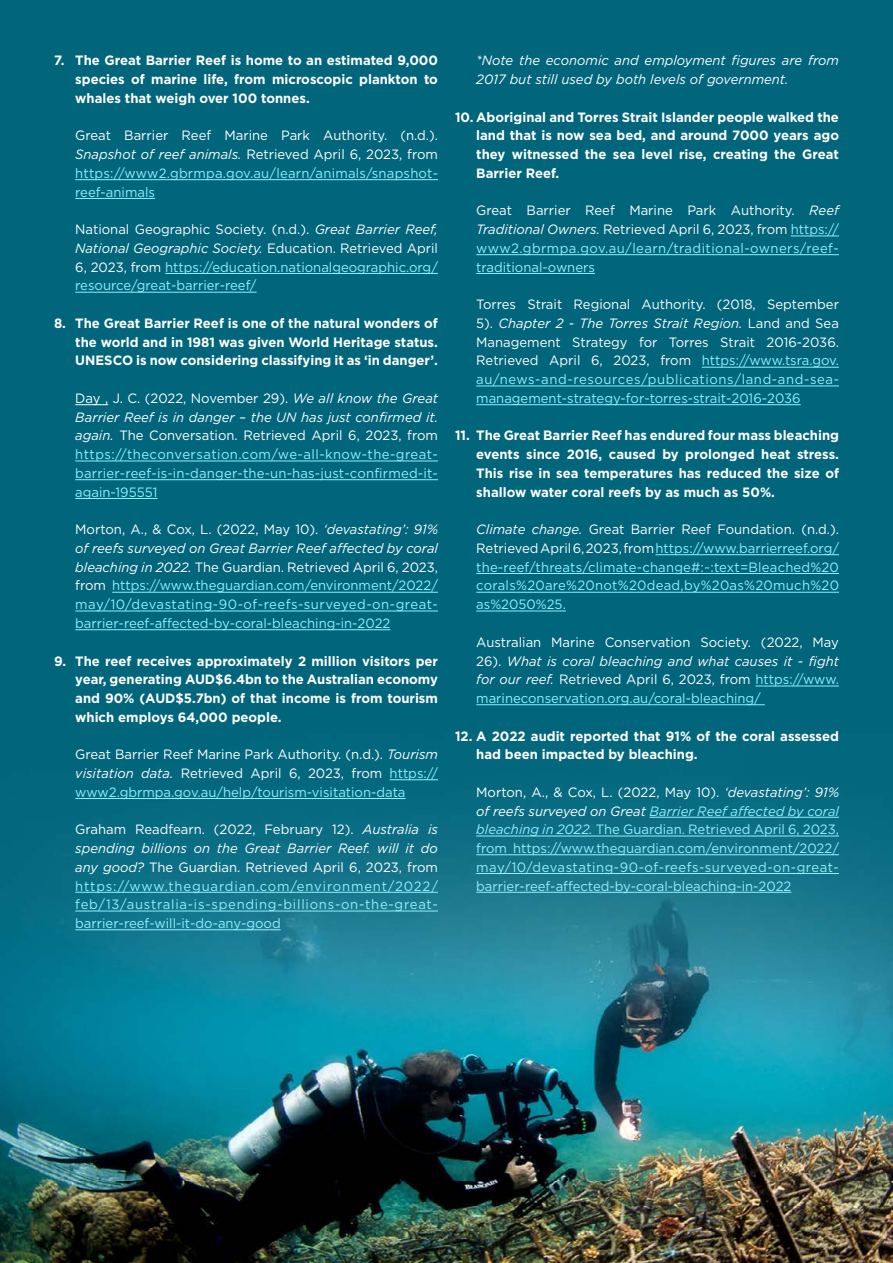
<style>
.page{position:relative;width:893px;height:1263px;background:#fff}
.page>*{position:absolute;margin:0;border:0;box-sizing:border-box;transform-origin:0 0}
.t1{font:13.5px/18.8px "Gotham HTF";color:#92f0ff;text-align:justify}
.t2{font:700 13.5px/18.8px "Gotham HTF";color:#fff;text-align:justify}
.t3{font:13.5px/18.8px "Gotham HTF";color:#fff;text-align:justify}
.t4{font:italic 13.5px/18.8px "Gotham HTF";color:#fff}
.s1{font-style:italic}
.s2{color:#92f0ff}
.s3{color:#fff}
.s4{font-style:italic;color:#fff}
</style>
<div class="page">
<img style="left:0;top:0;width:893px;height:1263px">
<hr style="left:75px;top:179px;width:363px;height:1px;background:#92f0ff">
<hr style="left:75px;top:198px;width:80px;height:1px;background:#92f0ff">
<hr style="left:165px;top:273px;width:273px;height:1px;background:#92f0ff">
<hr style="left:75px;top:292px;width:182px;height:1px;background:#92f0ff">
<hr style="left:75px;top:404px;width:33px;height:1px;background:#fff">
<hr style="left:75px;top:461px;width:363px;height:1px;background:#92f0ff">
<hr style="left:75px;top:479px;width:363px;height:1px;background:#92f0ff">
<hr style="left:75px;top:498px;width:82px;height:1px;background:#92f0ff">
<hr style="left:112px;top:592px;width:326px;height:1px;background:#92f0ff">
<hr style="left:75px;top:611px;width:363px;height:1px;background:#92f0ff">
<hr style="left:75px;top:629px;width:315px;height:1px;background:#92f0ff">
<hr style="left:390px;top:779px;width:48px;height:1px;background:#92f0ff">
<hr style="left:75px;top:798px;width:331px;height:1px;background:#92f0ff">
<hr style="left:75px;top:892px;width:363px;height:1px;background:#92f0ff">
<hr style="left:75px;top:911px;width:363px;height:1px;background:#92f0ff">
<hr style="left:75px;top:929px;width:206px;height:1px;background:#92f0ff">
<hr style="left:791px;top:236px;width:48px;height:1px;background:#92f0ff">
<hr style="left:476px;top:254px;width:363px;height:1px;background:#92f0ff">
<hr style="left:476px;top:273px;width:119px;height:1px;background:#92f0ff">
<hr style="left:702px;top:367px;width:137px;height:1px;background:#92f0ff">
<hr style="left:476px;top:386px;width:363px;height:1px;background:#92f0ff">
<hr style="left:476px;top:404px;width:325px;height:1px;background:#92f0ff">
<hr style="left:655px;top:554px;width:184px;height:1px;background:#92f0ff">
<hr style="left:476px;top:573px;width:363px;height:1px;background:#92f0ff">
<hr style="left:476px;top:592px;width:363px;height:1px;background:#92f0ff">
<hr style="left:476px;top:611px;width:90px;height:1px;background:#92f0ff">
<hr style="left:755px;top:686px;width:84px;height:1px;background:#92f0ff">
<hr style="left:476px;top:704px;width:289px;height:1px;background:#92f0ff">
<hr style="left:649px;top:817px;width:190px;height:1px;background:#92f0ff">
<hr style="left:476px;top:836px;width:363px;height:1px;background:#92f0ff">
<hr style="left:476px;top:854px;width:363px;height:1px;background:#92f0ff">
<hr style="left:476px;top:873px;width:363px;height:1px;background:#92f0ff">
<hr style="left:476px;top:892px;width:315px;height:1px;background:#92f0ff">
<p class="t2" style="left:75px;top:51px;width:364px;text-indent:-21px">7. The Great Barrier Reef is home to an estimated 9,000 species of marine life, from microscopic plankton to whales that weigh over 100 tonnes.</p>
<p class="t3" style="left:75px;top:126px;width:364px">Great Barrier Reef Marine Park Authority. (n.d.).<br><span class="s1">Snapshot of reef animals.</span> Retrieved April 6, 2023, from <span class="s2">https://www2.gbrmpa.gov.au/learn/animals/snapshot&shy;reef-animals</span></p>
<p class="t1" style="left:75px;top:220px;width:364px"><span class="s3">National Geographic Society. (n.d.).</span> <span class="s4">Great Barrier Reef, National Geographic Society.</span> <span class="s3">Education. Retrieved April 6, 2023, from</span> https://education.nationalgeographic.org/ resource/great-barrier-reef/</p>
<p class="t2" style="left:75px;top:313px;width:364px;text-indent:-21px">8. The Great Barrier Reef is one of the natural wonders of the world and in 1981 was given World Heritage status.<br>UNESCO is now considering classifying it as ‘in danger’.</p>
<p class="t1" style="left:75px;top:389px;width:364px"><span class="s3">Day , J. C. (2022, November 29).</span> <span class="s4">We all know the Great Barrier Reef is in danger – the UN has just confirmed it. again.</span> <span class="s3">The Conversation. Retrieved April 6, 2023, from </span>https://theconversation.com/we-all-know-the-great&shy;barrier-reef-is-in-danger-the-un-has-just-confirmed-it&shy;again-195551</p>
<p class="t1" style="left:75px;top:520px;width:364px"><span class="s3">Morton, A., &amp; Cox, L. (2022, May 10).</span> <span class="s4">‘devastating’: 91% of reefs surveyed on Great Barrier Reef affected by coral bleaching in 2022.</span> <span class="s3">The Guardian. Retrieved April 6, 2023, from</span> https://www.theguardian.com/environment/2022/ may/10/devastating-90-of-reefs-surveyed-on-great&shy;barrier-reef-affected-by-coral-bleaching-in-2022</p>
<p class="t2" style="left:75px;top:651px;width:364px;text-indent:-21px">9. The reef receives approximately 2 million visitors per year, generating AUD$6.4bn to the Australian economy and 90% (AUD$5.7bn) of that income is from tourism which employs 64,000 people.</p>
<p class="t3" style="left:75px;top:745px;width:364px">Great Barrier Reef Marine Park Authority. (n.d.). <span class="s1">Tourism visitation data.</span> Retrieved April 6, 2023, from <span class="s2">https:// www2.gbrmpa.gov.au/help/tourism-visitation-data</span></p>
<p class="t1" style="left:75px;top:820px;width:364px"><span class="s3">Graham Readfearn. (2022, February 12).</span> <span class="s4">Australia is spending billions on the Great Barrier Reef. will it do any good?</span> <span class="s3">The Guardian. Retrieved April 6, 2023, from </span>https://www.theguardian.com/environment/2022/ feb/13/australia-is-spending-billions-on-the-great&shy;barrier-reef-will-it-do-any-good</p>
<p class="t4" style="left:476px;top:51px;width:364px">*Note the economic and employment figures are from<br>2017 but still used by both levels of government.</p>
<p class="t2" style="left:476px;top:107px;width:364px;text-indent:-21px">10. Aboriginal and Torres Strait Islander people walked the land that is now sea bed, and around 7000 years ago they witnessed the sea level rise, creating the Great Barrier Reef.</p>
<p class="t1" style="left:476px;top:201px;width:364px"><span class="s3">Great Barrier Reef Marine Park Authority.</span> <span class="s4">Reef Traditional Owners.</span> <span class="s3">Retrieved April 6, 2023, from</span> https:// www2.gbrmpa.gov.au/learn/traditional-owners/reef&shy;traditional-owners</p>
<p class="t3" style="left:476px;top:295px;width:364px">Torres Strait Regional Authority. (2018, September 5). <span class="s1">Chapter 2 - The Torres Strait Region.</span> Land and Sea Management Strategy for Torres Strait 2016-2036.<br>Retrieved April 6, 2023, from <span class="s2">https://www.tsra.gov. au/news-and-resources/publications/land-and-sea&shy;management-strategy-for-torres-strait-2016-2036</span></p>
<p class="t2" style="left:476px;top:426px;width:364px;text-indent:-21px">11. The Great Barrier Reef has endured four mass bleaching events since 2016, caused by prolonged heat stress.<br>This rise in sea temperatures has reduced the size of shallow water coral reefs by as much as 50%.</p>
<p class="t1" style="left:476px;top:520px;width:364px"><span class="s4">Climate change.</span> <span class="s3">Great Barrier Reef Foundation. (n.d.).<br>Retrieved April 6, 2023, from</span> https://www.barrierreef.org/ the-reef/threats/climate-change#:~:text=Bleached%20 corals%20are%20not%20dead,by%20as%20much%20 as%2050%25.</p>
<p class="t3" style="left:476px;top:632px;width:364px">Australian Marine Conservation Society. (2022, May 26). <span class="s1">What is coral bleaching and what causes it - fight for our reef.</span> Retrieved April 6, 2023, from <span class="s2">https://www. marineconservation.org.au/coral-bleaching/</span></p>
<p class="t2" style="left:476px;top:726px;width:364px;text-indent:-21px">12. A 2022 audit reported that 91% of the coral assessed had been impacted by bleaching.</p>
<p class="t1" style="left:476px;top:782px;width:364px"><span class="s3">Morton, A., &amp; Cox, L. (2022, May 10).</span> <span class="s4">‘devastating’: 91% of reefs surveyed on Great</span> <span class="s1">Barrier Reef affected by coral bleaching in 2022.</span> The Guardian. Retrieved April 6, 2023, from https://www.theguardian.com/environment/2022/ may/10/devastating-90-of-reefs-surveyed-on-great&shy;barrier-reef-affected-by-coral-bleaching-in-2022</p>
</div>
